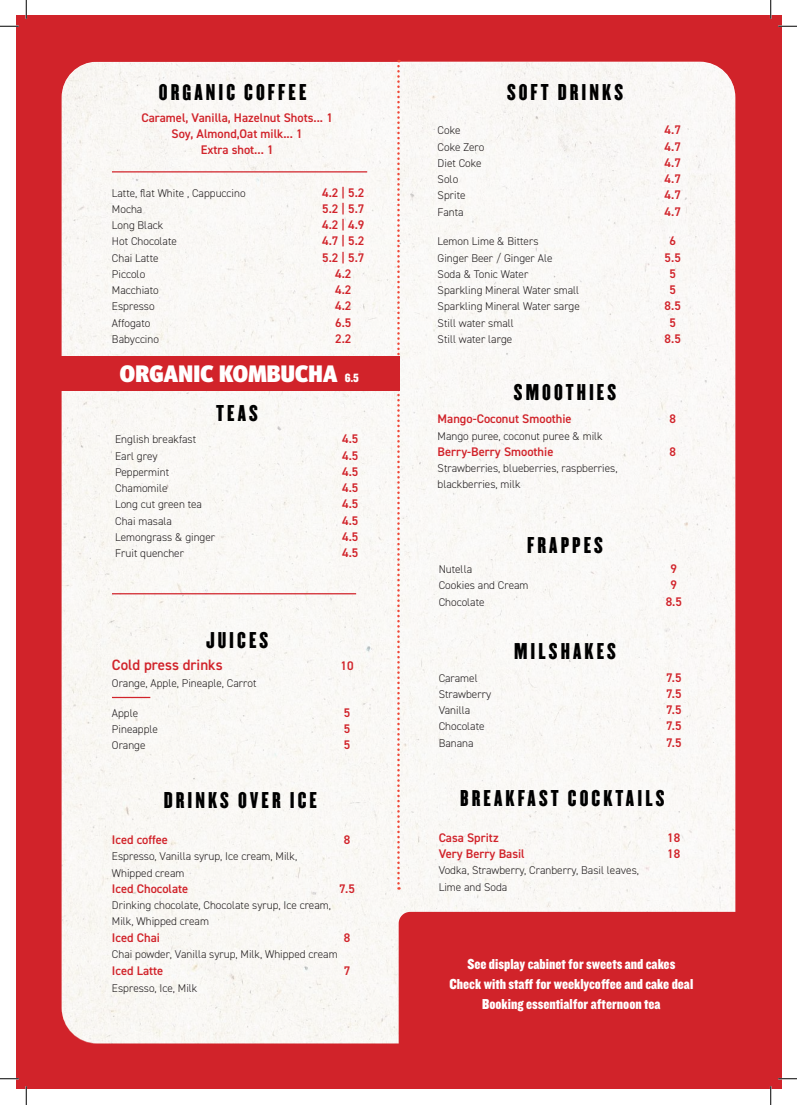
<style>
.page{position:relative;width:797px;height:1105px;background:#fff}
.page>*{position:absolute;margin:0;border:0;box-sizing:border-box;transform-origin:0 0}
.t1{font:900 23.75px "Meta Headline Pro";letter-spacing:.01em;color:#fff}
.t2{font:20px "Champion HTF Lightweight";letter-spacing:.15em;color:#000}
.t3{font:15px/20px "Knockout 70 Full Welterwt";color:#fff;text-align:center}
.t4{font:600 15px "DIN2014";color:#d1232a}
.t5{font:600 12.5px/16.2px "DIN2014";color:#d1232a;text-align:center}
.t6{font:300 11.25px/16.2px "DIN2014";color:#231f20}
.s1{font-family:"Knockout 70 Full Welterwt";font-weight:400;font-size:12.5px}
</style>
<div class="page">
<div style="left:16px;top:16px;width:765px;height:1073px;background:#d1232a"></div>
<div style="left:62px;top:62px;width:673px;height:982px;background:#faf8f6"></div>
<hr style="left:112px;top:171px;width:255px;height:1px;background:#d1232a">
<hr style="left:112px;top:593px;width:244px;height:1px;background:#d1232a">
<hr style="left:112px;top:697px;width:38px;height:1px;background:#d1232a">
<svg style="left:397px;top:60px;width:3px;height:830px;background:#f5c1ba"></svg>
<div style="left:62px;top:357px;width:338px;height:34px;background:#d1232a"></div>
<div style="left:398px;top:912px;width:354px;height:147px;background:#d1232a;border-radius:12px"></div>
<svg style="left:0;top:25px;width:19px;height:2px"></svg>
<svg style="left:778px;top:25px;width:19px;height:2px"></svg>
<svg style="left:0;top:1078px;width:19px;height:1px"></svg>
<svg style="left:778px;top:1078px;width:19px;height:1px"></svg>
<svg style="left:25px;top:0;width:2px;height:19px"></svg>
<svg style="left:25px;top:1086px;width:2px;height:19px"></svg>
<svg style="left:770px;top:0;width:1px;height:19px"></svg>
<svg style="left:770px;top:1086px;width:1px;height:19px"></svg>
<h2 class="t2" style="left:159px;top:79px;width:149px">ORGANIC COFFEE</h2>
<p class="t5" style="left:141px;top:109px;width:193px">Caramel, Vanilla, Hazelnut Shots... 1<br>Soy, Almond,Oat milk... 1<br>Extra shot... 1</p>
<p class="t6" style="left:112px;top:185px;width:135px">Latte, flat White , Cappuccino</p>
<p class="t5" style="left:322px;top:184px;width:44px">4.2 | 5.2</p>
<p class="t6" style="left:112px;top:201px;width:32px">Mocha</p>
<p class="t5" style="left:322px;top:200px;width:44px">5.2 | 5.7</p>
<p class="t6" style="left:112px;top:217px;width:53px">Long Black</p>
<p class="t5" style="left:322px;top:216px;width:44px">4.2 | 4.9</p>
<p class="t6" style="left:112px;top:233px;width:66px">Hot Chocolate</p>
<p class="t5" style="left:322px;top:233px;width:44px">4.7 | 5.2</p>
<p class="t6" style="left:112px;top:250px;width:48px">Chai Latte</p>
<p class="t5" style="left:322px;top:249px;width:44px">5.2 | 5.7</p>
<p class="t6" style="left:112px;top:266px;width:35px">Piccolo</p>
<p class="t5" style="left:335px;top:265px;width:18px">4.2</p>
<p class="t6" style="left:112px;top:282px;width:48px">Macchiato</p>
<p class="t5" style="left:335px;top:281px;width:18px">4.2</p>
<p class="t6" style="left:112px;top:298px;width:44px">Espresso</p>
<p class="t5" style="left:335px;top:298px;width:18px">4.2</p>
<p class="t6" style="left:112px;top:315px;width:40px">Affogato</p>
<p class="t5" style="left:335px;top:314px;width:18px">6.5</p>
<p class="t6" style="left:112px;top:331px;width:49px">Babyccino</p>
<p class="t5" style="left:335px;top:330px;width:18px">2.2</p>
<h1 class="t1" style="left:120px;top:355px;width:240px">ORGANIC KOMBUCHA <span class="s1">6.5</span></h1>
<h2 class="t2" style="left:216px;top:400px;width:43px">TEAS</h2>
<p class="t6" style="left:115px;top:431px;width:82px">English breakfast</p>
<p class="t5" style="left:342px;top:431px;width:18px">4.5</p>
<p class="t6" style="left:115px;top:448px;width:44px">Earl grey</p>
<p class="t5" style="left:342px;top:447px;width:18px">4.5</p>
<p class="t6" style="left:115px;top:464px;width:56px">Peppermint</p>
<p class="t5" style="left:342px;top:463px;width:18px">4.5</p>
<p class="t6" style="left:115px;top:480px;width:54px">Chamomile</p>
<p class="t5" style="left:342px;top:479px;width:18px">4.5</p>
<p class="t6" style="left:115px;top:496px;width:88px">Long cut green tea</p>
<p class="t5" style="left:342px;top:496px;width:18px">4.5</p>
<p class="t6" style="left:115px;top:513px;width:58px">Chai masala</p>
<p class="t5" style="left:342px;top:512px;width:18px">4.5</p>
<p class="t6" style="left:115px;top:529px;width:102px">Lemongrass &amp; ginger</p>
<p class="t5" style="left:342px;top:528px;width:18px">4.5</p>
<p class="t6" style="left:115px;top:545px;width:70px">Fruit quencher</p>
<p class="t5" style="left:342px;top:544px;width:18px">4.5</p>
<h2 class="t2" style="left:206px;top:627px;width:64px">JUICES</h2>
<h3 class="t4" style="left:112px;top:655px;width:112px">Cold press drinks</h3>
<p class="t5" style="left:340px;top:658px;width:15px">10</p>
<p class="t6" style="left:112px;top:675px;width:146px">Orange, Apple, Pineaple, Carrot</p>
<p class="t6" style="left:112px;top:705px;width:28px">Apple</p>
<p class="t5" style="left:344px;top:704px;width:8px">5</p>
<p class="t6" style="left:112px;top:721px;width:48px">Pineapple</p>
<p class="t5" style="left:344px;top:720px;width:8px">5</p>
<p class="t6" style="left:112px;top:737px;width:35px">Orange</p>
<p class="t5" style="left:344px;top:736px;width:8px">5</p>
<h2 class="t2" style="left:164px;top:787px;width:155px">DRINKS OVER ICE</h2>
<p class="t5" style="left:112px;top:831px;width:58px">Iced coffee</p>
<p class="t5" style="left:344px;top:831px;width:8px">8</p>
<p class="t6" style="left:112px;top:848px;width:187px">Espresso, Vanilla syrup, Ice cream, Milk,<br>Whipped cream</p>
<p class="t5" style="left:112px;top:880px;width:78px">Iced Chocolate</p>
<p class="t5" style="left:339px;top:880px;width:17px">7.5</p>
<p class="t6" style="left:112px;top:897px;width:221px">Drinking chocolate, Chocolate syrup, Ice cream,<br>Milk, Whipped cream</p>
<p class="t5" style="left:112px;top:929px;width:49px">Iced Chai</p>
<p class="t5" style="left:344px;top:929px;width:8px">8</p>
<p class="t6" style="left:112px;top:946px;width:227px">Chai powder, Vanilla syrup, Milk, Whipped cream</p>
<p class="t5" style="left:112px;top:963px;width:53px">Iced Latte</p>
<p class="t5" style="left:344px;top:963px;width:8px">7</p>
<p class="t6" style="left:112px;top:980px;width:87px">Espresso, Ice, Milk</p>
<h2 class="t2" style="left:507px;top:79px;width:118px">SOFT DRINKS</h2>
<p class="t6" style="left:437px;top:122px;width:24px">Coke</p>
<p class="t5" style="left:664px;top:122px;width:18px">4.7</p>
<p class="t6" style="left:437px;top:139px;width:48px">Coke Zero</p>
<p class="t5" style="left:664px;top:138px;width:18px">4.7</p>
<p class="t6" style="left:437px;top:155px;width:46px">Diet Coke</p>
<p class="t5" style="left:664px;top:154px;width:18px">4.7</p>
<p class="t6" style="left:437px;top:171px;width:22px">Solo</p>
<p class="t5" style="left:664px;top:170px;width:18px">4.7</p>
<p class="t6" style="left:437px;top:187px;width:29px">Sprite</p>
<p class="t5" style="left:664px;top:187px;width:18px">4.7</p>
<p class="t6" style="left:437px;top:204px;width:28px">Fanta</p>
<p class="t5" style="left:664px;top:203px;width:18px">4.7</p>
<p class="t6" style="left:437px;top:233px;width:102px">Lemon Lime &amp; Bitters</p>
<p class="t5" style="left:669px;top:233px;width:8px">6</p>
<p class="t6" style="left:437px;top:250px;width:116px">Ginger Beer / Ginger Ale</p>
<p class="t5" style="left:664px;top:249px;width:18px">5.5</p>
<p class="t6" style="left:437px;top:266px;width:92px">Soda &amp; Tonic Water</p>
<p class="t5" style="left:669px;top:265px;width:8px">5</p>
<p class="t6" style="left:437px;top:282px;width:143px">Sparkling Mineral Water small</p>
<p class="t5" style="left:669px;top:281px;width:8px">5</p>
<p class="t6" style="left:437px;top:298px;width:144px">Sparkling Mineral Water sarge</p>
<p class="t5" style="left:664px;top:298px;width:18px">8.5</p>
<p class="t6" style="left:437px;top:315px;width:78px">Still water small</p>
<p class="t5" style="left:669px;top:314px;width:8px">5</p>
<p class="t6" style="left:437px;top:331px;width:76px">Still water large</p>
<p class="t5" style="left:664px;top:330px;width:18px">8.5</p>
<h2 class="t2" style="left:514px;top:379px;width:104px">SMOOTHIES</h2>
<p class="t5" style="left:437px;top:410px;width:136px">Mango-Coconut Smoothie</p>
<p class="t5" style="left:669px;top:410px;width:8px">8</p>
<p class="t6" style="left:437px;top:427px;width:167px">Mango puree, coconut puree &amp; milk</p>
<p class="t5" style="left:437px;top:443px;width:117px">Berry-Berry Smoothie</p>
<p class="t5" style="left:669px;top:443px;width:8px">8</p>
<p class="t6" style="left:437px;top:460px;width:181px">Strawberries, blueberries, raspberries, blackberries, milk</p>
<h2 class="t2" style="left:527px;top:532px;width:77px">FRAPPES</h2>
<p class="t6" style="left:438px;top:561px;width:35px">Nutella</p>
<p class="t5" style="left:670px;top:560px;width:8px">9</p>
<p class="t6" style="left:438px;top:577px;width:91px">Cookies and Cream</p>
<p class="t5" style="left:670px;top:577px;width:8px">9</p>
<p class="t6" style="left:438px;top:594px;width:47px">Chocolate</p>
<p class="t5" style="left:665px;top:593px;width:18px">8.5</p>
<h2 class="t2" style="left:514px;top:638px;width:103px">MILSHAKES</h2>
<p class="t6" style="left:438px;top:670px;width:41px">Caramel</p>
<p class="t5" style="left:666px;top:669px;width:17px">7.5</p>
<p class="t6" style="left:438px;top:686px;width:54px">Strawberry</p>
<p class="t5" style="left:666px;top:685px;width:17px">7.5</p>
<p class="t6" style="left:438px;top:702px;width:33px">Vanilla</p>
<p class="t5" style="left:666px;top:701px;width:17px">7.5</p>
<p class="t6" style="left:438px;top:718px;width:47px">Chocolate</p>
<p class="t5" style="left:666px;top:718px;width:17px">7.5</p>
<p class="t6" style="left:438px;top:735px;width:36px">Banana</p>
<p class="t5" style="left:666px;top:734px;width:17px">7.5</p>
<h2 class="t2" style="left:460px;top:785px;width:206px">BREAKFAST COCKTAILS</h2>
<p class="t5" style="left:438px;top:829px;width:61px">Casa Spritz</p>
<p class="t5" style="left:667px;top:829px;width:15px">18</p>
<p class="t5" style="left:438px;top:845px;width:88px">Very Berry Basil</p>
<p class="t5" style="left:667px;top:845px;width:15px">18</p>
<p class="t6" style="left:438px;top:862px;width:202px">Vodka, Strawberry, Cranberry, Basil leaves,<br>Lime and Soda</p>
<h3 class="t3" style="left:449px;top:953px;width:245px">See display cabinet for sweets and cakes<br>Check with staff for weeklycoffee and cake deal<br>Booking essentialfor afternoon tea</h3>
</div>
